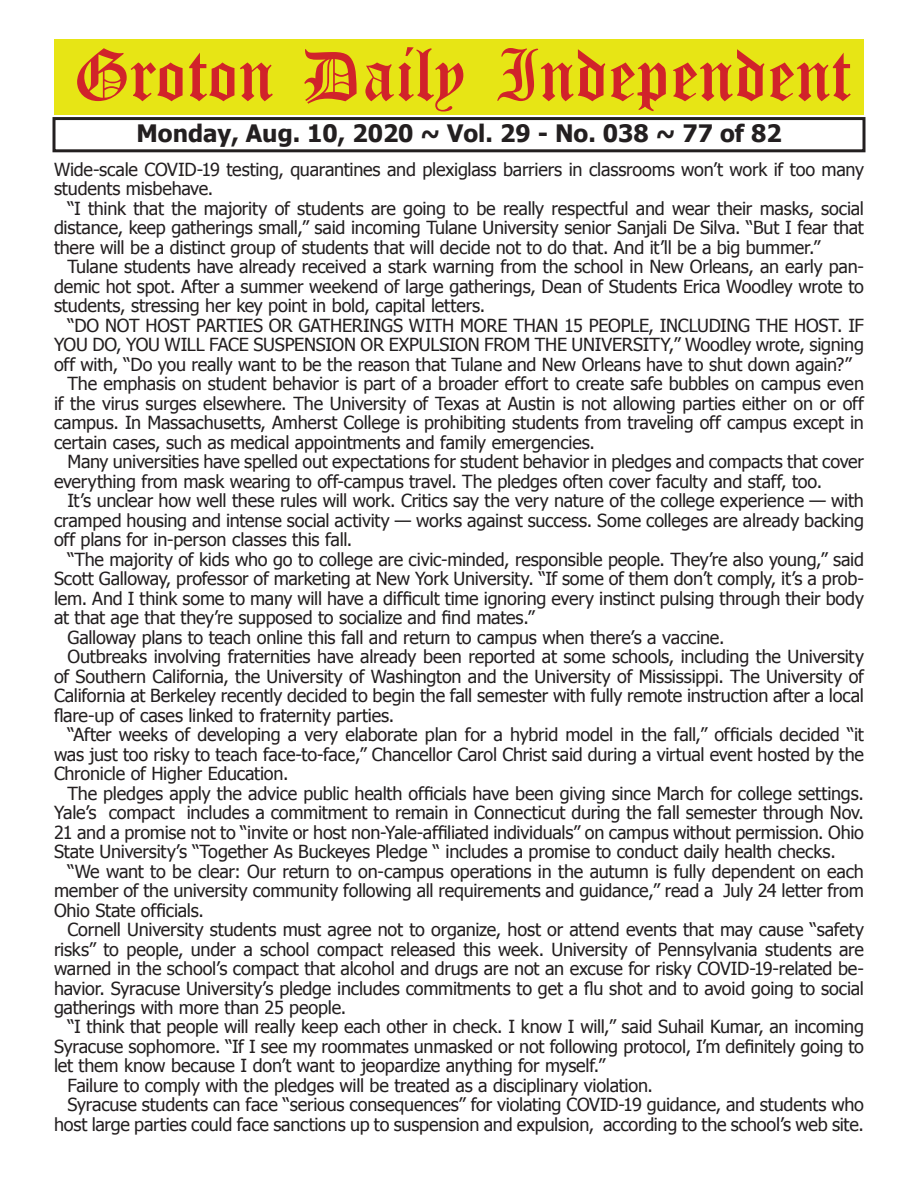
<style>
.page{position:relative;width:918px;height:1188px;background:#fff}
.page>*{position:absolute;margin:0;border:0;box-sizing:border-box;transform-origin:0 0}
.t1{font:54px "Old English Five";color:#d1232a}
.t2{font:700 24px "Tahoma";color:#231f20}
.t3{font:18px/19.5px "Tahoma";letter-spacing:-.01em;color:#231f20;text-align:justify}
</style>
<div class="page">
<div style="left:52px;top:117px;width:814px;height:35px;border:3px solid #231f20"></div>
<div style="left:54px;top:40px;width:810px;height:75px;background:#e7e515"></div>
<h1 class="t1" style="left:73px;top:50px;width:779px">Groton Daily Independent</h1>
<h2 class="t2" style="left:136px;top:116px;width:647px">Monday, Aug. 10, 2020 ~ Vol. 29 - No. 038 ~ 77 of 82</h2>
<p class="t3" style="left:54px;top:159px;width:811px">Wide-scale COVID-19 testing, quarantines and plexiglass barriers in classrooms won’t work if too many students misbehave.</p>
<p class="t3" style="left:54px;top:198px;width:811px;text-indent:14px">“I think that the majority of students are going to be really respectful and wear their masks, social distance, keep gatherings small,” said incoming Tulane University senior Sanjali De Silva. “But I fear that there will be a distinct group of students that will decide not to do that. And it’ll be a big bummer.”</p>
<p class="t3" style="left:54px;top:256px;width:812px;text-indent:14px">Tulane students have already received a stark warning from the school in New Orleans, an early pan&shy;demic hot spot. After a summer weekend of large gatherings, Dean of Students Erica Woodley wrote to students, stressing her key point in bold, capital letters.</p>
<p class="t3" style="left:68px;top:315px;width:798px">“DO NOT HOST PARTIES OR GATHERINGS WITH MORE THAN 15 PEOPLE, INCLUDING THE HOST. IF</p>
<p class="t3" style="left:54px;top:334px;width:812px">YOU DO, YOU WILL FACE SUSPENSION OR EXPULSION FROM THE UNIVERSITY,” Woodley wrote, signing</p>
<p class="t3" style="left:54px;top:354px;width:799px">off with, “Do you really want to be the reason that Tulane and New Orleans have to shut down again?”</p>
<p class="t3" style="left:68px;top:373px;width:798px">The emphasis on student behavior is part of a broader effort to create safe bubbles on campus even</p>
<p class="t3" style="left:54px;top:393px;width:811px">if the virus surges elsewhere. The University of Texas at Austin is not allowing parties either on or off</p>
<p class="t3" style="left:54px;top:412px;width:811px">campus. In Massachusetts, Amherst College is prohibiting students from traveling off campus except in</p>
<p class="t3" style="left:54px;top:432px;width:543px">certain cases, such as medical appointments and family emergencies.</p>
<p class="t3" style="left:68px;top:451px;width:798px">Many universities have spelled out expectations for student behavior in pledges and compacts that cover</p>
<p class="t3" style="left:54px;top:471px;width:770px">everything from mask wearing to off-campus travel. The pledges often cover faculty and staff, too.</p>
<p class="t3" style="left:68px;top:490px;width:798px">It’s unclear how well these rules will work. Critics say the very nature of the college experience — with</p>
<p class="t3" style="left:54px;top:510px;width:812px">cramped housing and intense social activity — works against success. Some colleges are already backing</p>
<p class="t3" style="left:54px;top:529px;width:300px">off plans for in-person classes this fall.</p>
<p class="t3" style="left:68px;top:549px;width:798px">“The majority of kids who go to college are civic-minded, responsible people. They’re also young,” said</p>
<p class="t3" style="left:54px;top:568px;width:812px">Scott Galloway, professor of marketing at New York University. “If some of them don’t comply, it’s a prob-</p>
<p class="t3" style="left:54px;top:588px;width:812px">lem. And I think some to many will have a difficult time ignoring every instinct pulsing through their body</p>
<p class="t3" style="left:54px;top:607px;width:482px">at that age that they’re supposed to socialize and find mates.”</p>
<p class="t3" style="left:68px;top:627px;width:659px">Galloway plans to teach online this fall and return to campus when there’s a vaccine.</p>
<p class="t3" style="left:68px;top:646px;width:798px">Outbreaks involving fraternities have already been reported at some schools, including the University</p>
<p class="t3" style="left:54px;top:665px;width:811px">of Southern California, the University of Washington and the University of Mississippi. The University of</p>
<p class="t3" style="left:54px;top:685px;width:812px">California at Berkeley recently decided to begin the fall semester with fully remote instruction after a local</p>
<p class="t3" style="left:54px;top:704px;width:342px">flare-up of cases linked to fraternity parties.</p>
<p class="t3" style="left:68px;top:724px;width:798px">“After weeks of developing a very elaborate plan for a hybrid model in the fall,” officials decided “it</p>
<p class="t3" style="left:54px;top:743px;width:811px">was just too risky to teach face-to-face,” Chancellor Carol Christ said during a virtual event hosted by the</p>
<p class="t3" style="left:54px;top:763px;width:236px">Chronicle of Higher Education.</p>
<p class="t3" style="left:68px;top:782px;width:798px">The pledges apply the advice public health officials have been giving since March for college settings.</p>
<p class="t3" style="left:54px;top:802px;width:812px">Yale’s compact includes a commitment to remain in Connecticut during the fall semester through Nov.</p>
<p class="t3" style="left:54px;top:821px;width:811px">21 and a promise not to “invite or host non-Yale-affiliated individuals” on campus without permission. Ohio</p>
<p class="t3" style="left:54px;top:841px;width:783px">State University’s “Together As Buckeyes Pledge “ includes a promise to conduct daily health checks.</p>
<p class="t3" style="left:68px;top:860px;width:798px">“We want to be clear: Our return to on-campus operations in the autumn is fully dependent on each</p>
<p class="t3" style="left:54px;top:880px;width:811px">member of the university community following all requirements and guidance,” read a July 24 letter from</p>
<p class="t3" style="left:54px;top:899px;width:152px">Ohio State officials.</p>
<p class="t3" style="left:68px;top:919px;width:798px">Cornell University students must agree not to organize, host or attend events that may cause “safety</p>
<p class="t3" style="left:54px;top:938px;width:811px">risks” to people, under a school compact released this week. University of Pennsylvania students are</p>
<p class="t3" style="left:54px;top:958px;width:812px">warned in the school’s compact that alcohol and drugs are not an excuse for risky COVID-19-related be-</p>
<p class="t3" style="left:54px;top:977px;width:812px">havior. Syracuse University’s pledge includes commitments to get a flu shot and to avoid going to social</p>
<p class="t3" style="left:54px;top:997px;width:294px">gatherings with more than 25 people.</p>
<p class="t3" style="left:68px;top:1016px;width:798px">“I think that people will really keep each other in check. I know I will,” said Suhail Kumar, an incoming</p>
<p class="t3" style="left:54px;top:1036px;width:811px">Syracuse sophomore. “If I see my roommates unmasked or not following protocol, I’m definitely going to</p>
<p class="t3" style="left:54px;top:1055px;width:553px">let them know because I don’t want to jeopardize anything for myself.”</p>
<p class="t3" style="left:68px;top:1075px;width:587px">Failure to comply with the pledges will be treated as a disciplinary violation.</p>
<p class="t3" style="left:68px;top:1094px;width:798px">Syracuse students can face “serious consequences” for violating COVID-19 guidance, and students who</p>
<p class="t3" style="left:54px;top:1114px;width:811px">host large parties could face sanctions up to suspension and expulsion, according to the school’s web site.</p>
</div>
